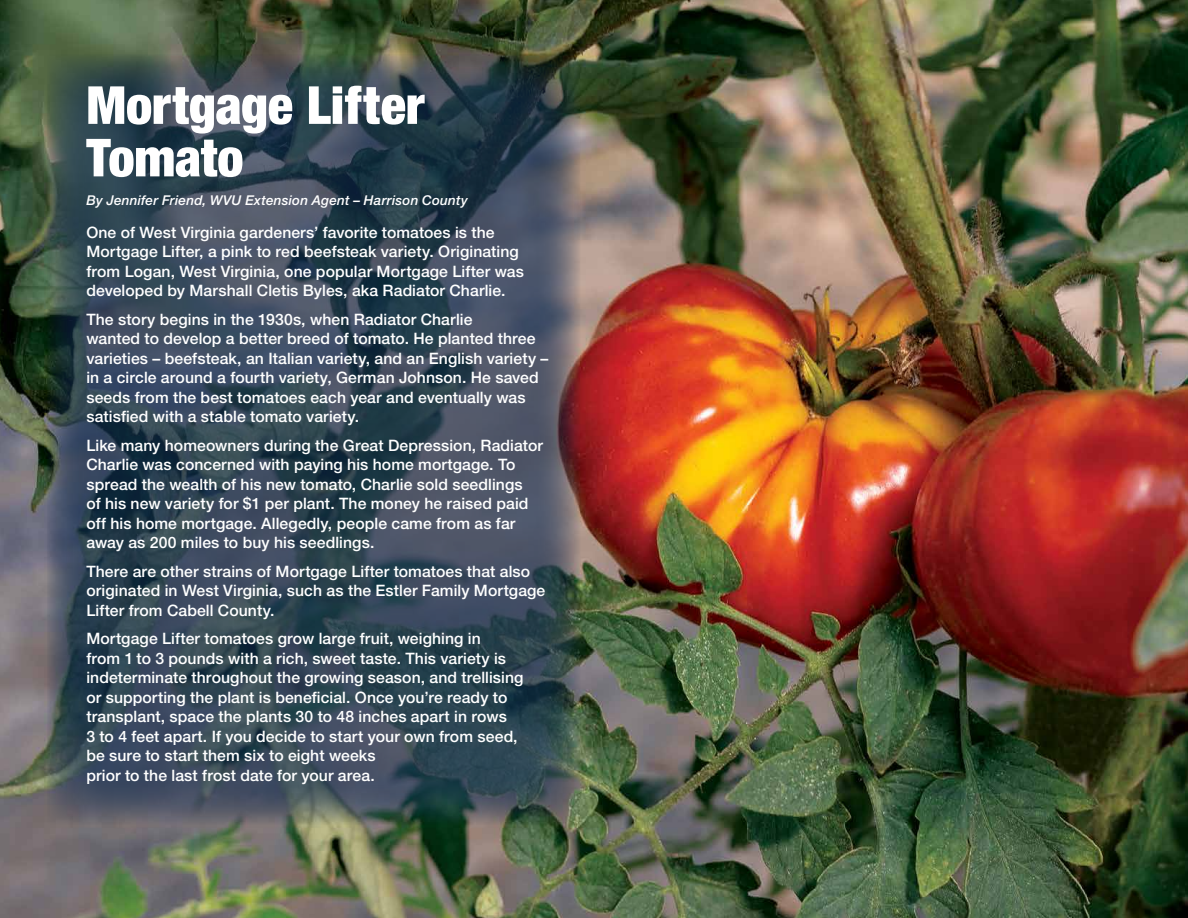
<style>
.page{position:relative;width:1188px;height:918px;background:#fff}
.page>*{position:absolute;margin:0;border:0;box-sizing:border-box;transform-origin:0 0}
.Heading_2_-_ARTICLE_TITLE{font:900 condensed 52.5px/52.5px "Helvetica Neue LT Std";letter-spacing:-.005em;color:#fff}
.ARTICLE_TEXT{font:500 15.75px/19.5px "Helvetica Neue LT Std";letter-spacing:.005em;color:#fff}
.ARTICLE_AUTHOR{font:italic 500 13.5px "Helvetica Neue LT Std";letter-spacing:.015em;color:#fff}
</style>
<div class="page">
<img style="left:0;top:0;width:1188px;height:918px">
<svg style="left:47px;top:54px;width:534px;height:770px"></svg>
<p class="Heading_2_-_ARTICLE_TITLE" style="left:86px;top:78px;width:340px">Mortgage Lifter<br>Tomato</p>
<p class="ARTICLE_AUTHOR" style="left:86px;top:192px;width:383px">By Jennifer Friend, WVU Extension Agent – Harrison County</p>
<p class="ARTICLE_TEXT" style="left:86px;top:222px;width:439px">One of West Virginia gardeners’ favorite tomatoes is the Mortgage Lifter, a pink to red beefsteak variety. Originating from Logan, West Virginia, one popular Mortgage Lifter was developed by Marshall Cletis Byles, aka Radiator Charlie.</p>
<p class="ARTICLE_TEXT" style="left:86px;top:309px;width:464px">The story begins in the 1930s, when Radiator Charlie<br>wanted to develop a better breed of tomato. He planted three varieties – beefsteak, an Italian variety, and an English variety – in a circle around a fourth variety, German Johnson. He saved seeds from the best tomatoes each year and eventually was satisfied with a stable tomato variety.</p>
<p class="ARTICLE_TEXT" style="left:86px;top:435px;width:458px">Like many homeowners during the Great Depression, Radiator Charlie was concerned with paying his home mortgage. To spread the wealth of his new tomato, Charlie sold seedlings<br>of his new variety for $1 per plant. The money he raised paid off his home mortgage. Allegedly, people came from as far away as 200 miles to buy his seedlings.</p>
<p class="ARTICLE_TEXT" style="left:86px;top:561px;width:460px">There are other strains of Mortgage Lifter tomatoes that also originated in West Virginia, such as the Estler Family Mortgage<br>Lifter from Cabell County.</p>
<p class="ARTICLE_TEXT" style="left:86px;top:629px;width:439px">Mortgage Lifter tomatoes grow large fruit, weighing in<br>from 1 to 3 pounds with a rich, sweet taste. This variety is indeterminate throughout the growing season, and trellising or supporting the plant is beneficial. Once you’re ready to transplant, space the plants 30 to 48 inches apart in rows<br>3 to 4 feet apart. If you decide to start your own from seed, be sure to start them six to eight weeks<br>prior to the last frost date for your area.</p>
</div>
